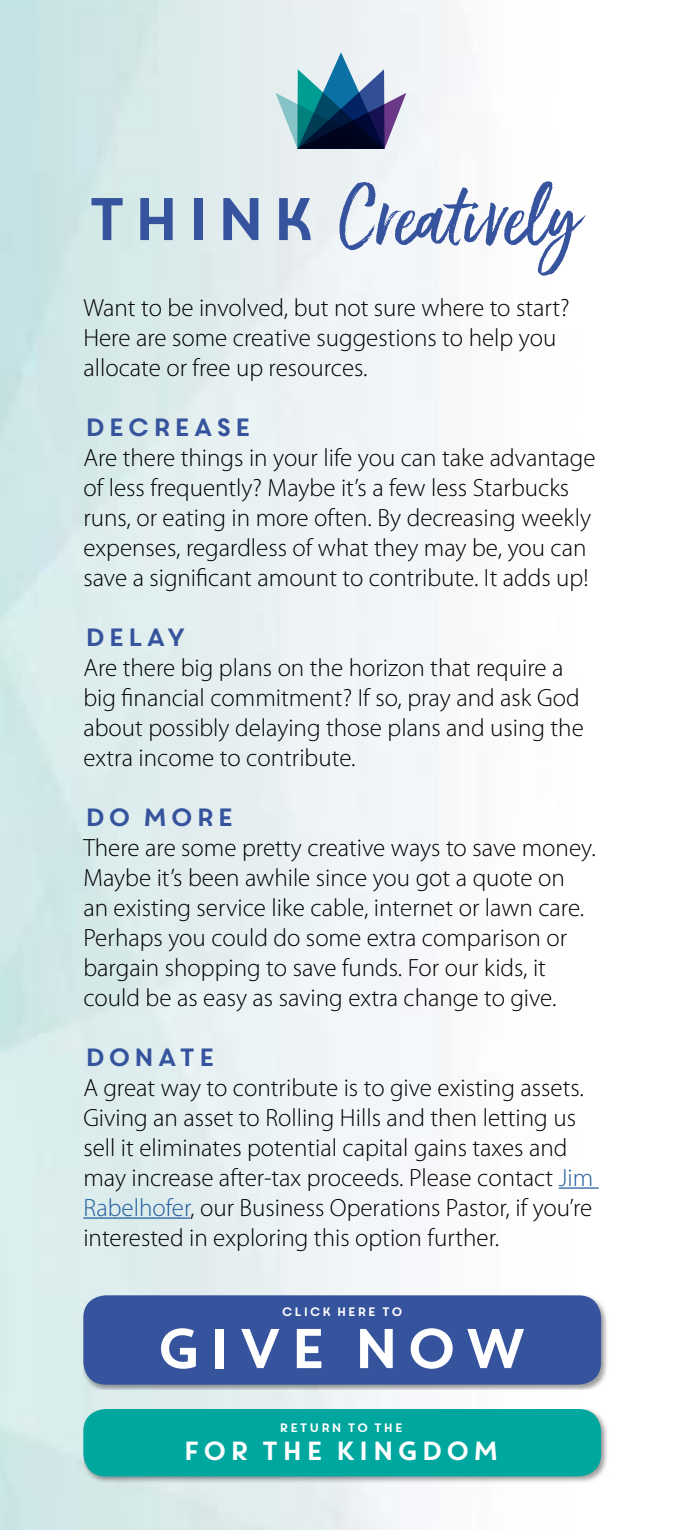
<style>
.page{position:relative;width:685px;height:1530px;background:#fff}
.page>*{position:absolute;margin:0;border:0;box-sizing:border-box;transform-origin:0 0}
.t1{font:75px "Ernestand Emily";color:#36539d}
.t2{font:56px "Core Circus";color:#fff}
.t3{font:26.25px "Core Circus";color:#fff}
.t4{font:300 25px/30px "Myriad Pro";color:#000}
.t5{font:25px "Core Circus";color:#36539d}
.t6{font:12.25px "Core Circus";color:#fff}
.s1{font-family:"Core Circus";font-size:60px}
.s2{color:#215e9e}
</style>
<div class="page">
<hr style="left:558px;top:1187px;width:40px;height:2px;background:#215e9e">
<hr style="left:83px;top:1217px;width:107px;height:2px;background:#215e9e">
<div style="left:83px;top:1295px;width:525px;height:95px;background:#000;opacity:.39"></div>
<div style="left:83px;top:1295px;width:517px;height:90px;background:#36539d;border-radius:23px"></div>
<div style="left:83px;top:1409px;width:525px;height:75px;background:#000;opacity:.39"></div>
<div style="left:83px;top:1409px;width:517px;height:67px;background:#00a79e;border-radius:22px"></div>
<svg style="left:275px;top:52px;width:131px;height:97px;background:#7291a6"></svg>
<h1 class="t1" style="left:83px;top:170px;width:498px"><span class="s1">THINK</span> Creatively</h1>
<p class="t4" style="left:83px;top:293px;width:487px">Want to be involved, but not sure where to start?<br>Here are some creative suggestions to help you allocate or free up resources.</p>
<p class="t5" style="left:83px;top:410px;width:171px">DECREASE</p>
<p class="t4" style="left:83px;top:443px;width:513px">Are there things in your life you can take advantage of less frequently? Maybe it’s a few less Starbucks runs, or eating in more often. By decreasing weekly expenses, regardless of what they may be, you can save a significant amount to contribute. It adds up!</p>
<p class="t5" style="left:83px;top:620px;width:106px">DELAY</p>
<p class="t4" style="left:83px;top:653px;width:501px">Are there big plans on the horizon that require a big financial commitment? If so, pray and ask God about possibly delaying those plans and using the extra income to contribute.</p>
<p class="t5" style="left:83px;top:800px;width:153px">DO MORE</p>
<p class="t4" style="left:83px;top:833px;width:513px">There are some pretty creative ways to save money.<br>Maybe it’s been awhile since you got a quote on an existing service like cable, internet or lawn care.<br>Perhaps you could do some extra comparison or bargain shopping to save funds. For our kids, it could be as easy as saving extra change to give.</p>
<p class="t5" style="left:83px;top:1040px;width:135px">DONATE</p>
<p class="t4" style="left:83px;top:1073px;width:511px">A great way to contribute is to give existing assets.<br>Giving an asset to Rolling Hills and then letting us sell it eliminates potential capital gains taxes and may increase after-tax proceeds. Please contact <span class="s2">Jim Rabelhofer</span>, our Business Operations Pastor, if you’re interested in exploring this option further.</p>
<p class="t6" style="left:281px;top:1303px;width:123px">CLICK HERE TO</p>
<h2 class="t2" style="left:153px;top:1311px;width:379px">GIVE NOW</h2>
<p class="t6" style="left:279px;top:1419px;width:126px">RETURN TO THE</p>
<p class="t3" style="left:182px;top:1433px;width:320px">FOR THE KINGDOM</p>
</div>
